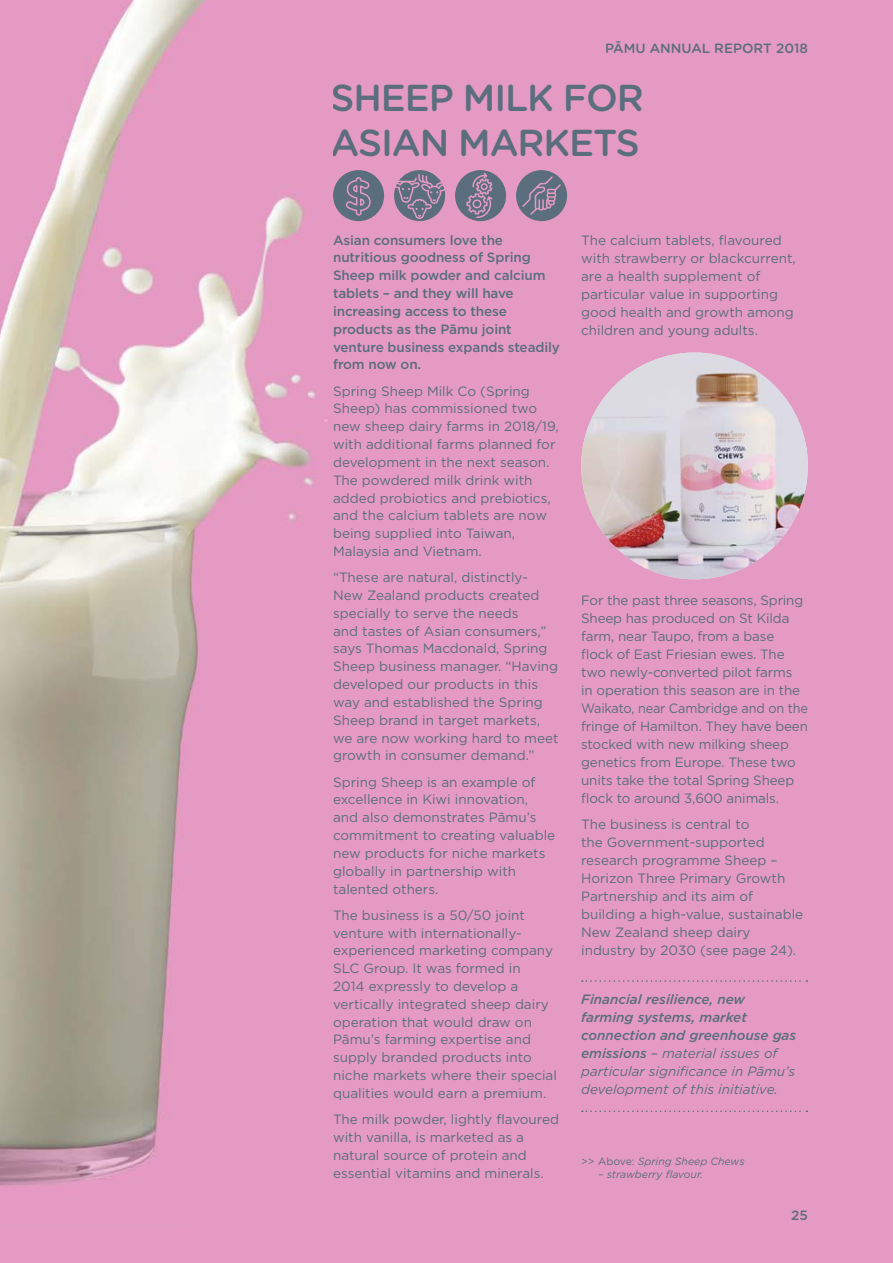
<style>
.page{position:relative;width:893px;height:1263px;background:#e59ac3}
.page>*{position:absolute;margin:0;border:0;box-sizing:border-box;transform-origin:0 0}
.t1{font:500 37.5px/45px "Gotham Rounded";letter-spacing:-.03em;color:#5a6e7e}
.t2{font:13.5px/17.9px "Gotham";color:#5a6e7e}
.t3{font:500 13.5px/17.9px "Gotham";letter-spacing:-.01em;color:#5a6e7e}
.t4{font:italic 500 13.5px/18px "Gotham";color:#5a6e7e}
.t5{font:500 13.5px "Gotham Rounded";color:#5a6e7e}
.t6{font:italic 10.5px "Gotham";color:#5a6e7e}
.s1{font-weight:400}
.s2{font-style:normal}
</style>
<div class="page">
<svg style="left:582px;top:980px;width:225px;height:2px"></svg>
<svg style="left:582px;top:1110px;width:225px;height:2px"></svg>
<img style="left:581px;top:352px;width:227px;height:227px;border-radius:113px">
<svg style="left:333px;top:170px;width:51px;height:51px"></svg>
<svg style="left:394px;top:170px;width:51px;height:51px"></svg>
<svg style="left:455px;top:170px;width:51px;height:51px"></svg>
<svg style="left:516px;top:170px;width:51px;height:51px"></svg>
<img style="left:0;top:0;width:327px;height:1186px">
<p class="t5" style="left:605px;top:39px;width:204px">PĀMU ANNUAL REPORT 2018</p>
<h1 class="t1" style="left:331px;top:73px;width:315px">SHEEP MILK FOR<br>ASIAN MARKETS</h1>
<p class="t3" style="left:333px;top:231px;width:228px">Asian consumers love the nutritious goodness of Spring<br>Sheep milk powder and calcium tablets – and they will have increasing access to these products as the Pāmu joint venture business expands steadily from now on.</p>
<p class="t2" style="left:333px;top:382px;width:227px">Spring Sheep Milk Co (Spring<br>Sheep) has commissioned two new sheep dairy farms in 2018/19, with additional farms planned for development in the next season.<br>The powdered milk drink with added probiotics and prebiotics, and the calcium tablets are now being supplied into Taiwan,<br>Malaysia and Vietnam.</p>
<p class="t2" style="left:333px;top:568px;width:227px">“These are natural, distinctly-<br>New Zealand products created specially to serve the needs<br>and tastes of Asian consumers,” says Thomas Macdonald, Spring<br>Sheep business manager. “Having developed our products in this way and established the Spring<br>Sheep brand in target markets, we are now working hard to meet growth in consumer demand.”</p>
<p class="t2" style="left:333px;top:773px;width:224px">Spring Sheep is an example of excellence in Kiwi innovation, and also demonstrates Pāmu’s commitment to creating valuable new products for niche markets globally in partnership with talented others.</p>
<p class="t2" style="left:333px;top:906px;width:225px">The business is a 50/50 joint venture with internationally&shy;experienced marketing company<br>SLC Group. It was formed in<br>2014 expressly to develop a vertically integrated sheep dairy operation that would draw on<br>Pāmu’s farming expertise and supply branded products into niche markets where their special qualities would earn a premium.</p>
<p class="t2" style="left:333px;top:1110px;width:227px">The milk powder, lightly flavoured with vanilla, is marketed as a natural source of protein and essential vitamins and minerals.</p>
<p class="t2" style="left:581px;top:231px;width:216px">The calcium tablets, flavoured with strawberry or blackcurrent, are a health supplement of particular value in supporting good health and growth among children and young adults.</p>
<p class="t2" style="left:581px;top:591px;width:228px">For the past three seasons, Spring<br>Sheep has produced on St Kilda farm, near Taupo, from a base flock of East Friesian ewes. The two newly-converted pilot farms<br>in operation this season are in the<br>Waikato, near Cambridge and on the fringe of Hamilton. They have been stocked with new milking sheep genetics from Europe. These two units take the total Spring Sheep flock to around 3,600 animals.</p>
<p class="t2" style="left:581px;top:815px;width:224px">The business is central to<br>the Government-supported research programme Sheep –<br>Horizon Three Primary Growth<br>Partnership and its aim of building a high-value, sustainable<br>New Zealand sheep dairy industry by 2030 (see page 24).</p>
<p class="t4" style="left:581px;top:990px;width:217px">Financial resilience, new farming systems, market connection and greenhouse gas emissions <span class="s1">– material issues of particular significance in Pāmu’s development of this initiative.</span></p>
<p class="t6" style="left:581px;top:1154px;width:165px"><span class="s2">&gt;&gt; Above:</span> Spring Sheep Chews</p>
<p class="t6" style="left:598px;top:1167px;width:106px">– strawberry flavour.</p>
<p class="t5" style="left:791px;top:1206px;width:18px">25</p>
</div>
